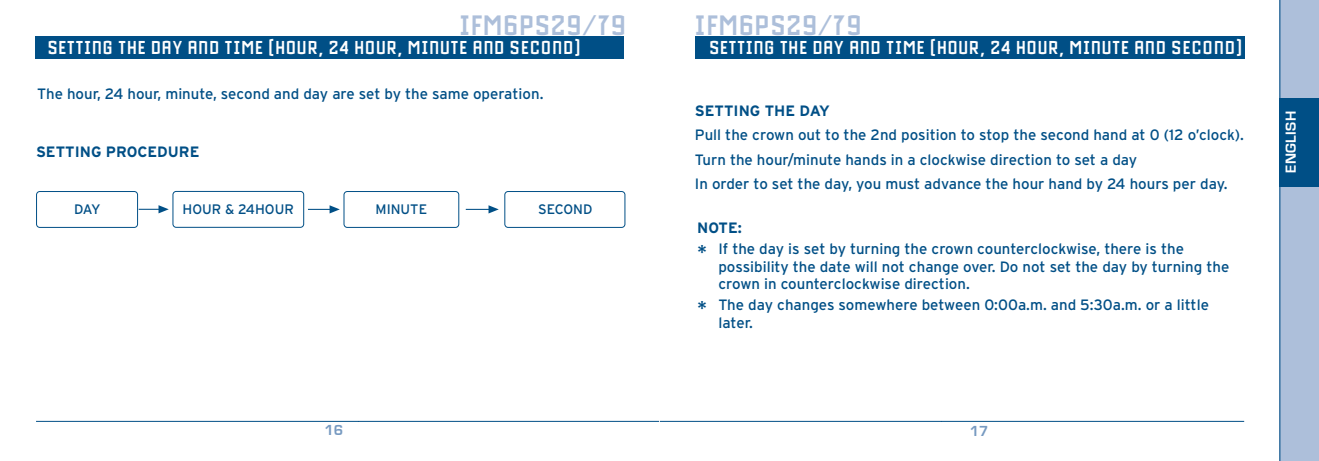
<style>
.page{position:relative;width:1319px;height:461px;background:#fff}
.page>*{position:absolute;margin:0;border:0;box-sizing:border-box;transform-origin:0 0}
.t1{font:700 30px "Drukpa";letter-spacing:.04em;color:#adbfda}
.t2{font:700 20px "Drukpa";letter-spacing:.05em;color:#fff}
.t3{font:15px/24.5px "Interstate";color:#004f86}
.t4{font:700 15px "Interstate";color:#004f86}
.t5{font:700 15px "Eurostile";letter-spacing:.025em;color:#fff}
.t6{font:700 15px "Eurostile";color:#779ac1}
.t7{font:13.75px "Interstate";color:#004f86}
.s1{font-weight:700}
.s2{font-size:20px}
</style>
<div class="page">
<svg style="left:36px;top:190px;width:590px;height:38px"></svg>
<hr style="left:358px;top:421px;width:301px;height:1px;background:#004f86">
<hr style="left:36px;top:421px;width:322px;height:1px;background:#004f86">
<div style="left:35px;top:36px;width:589px;height:22px;background:#004f86"></div>
<div style="left:694px;top:36px;width:550px;height:22px;background:#004f86"></div>
<hr style="left:659px;top:421px;width:282px;height:1px;background:#004f86">
<hr style="left:941px;top:421px;width:302px;height:1px;background:#004f86">
<div style="left:1278px;top:0;width:40px;height:461px;background:#adbfda"></div>
<div style="left:1278px;top:98px;width:40px;height:88px;background:#004f86"></div>
<hr style="left:1279px;top:0;width:1px;height:461px;background:#004f86">
<h1 class="t1" style="left:459px;top:9px;width:168px">IFM6PS29/79</h1>
<h1 class="t1" style="left:694px;top:9px;width:168px">IFM6PS29/79</h1>
<h2 class="t2" style="left:48px;top:37px;width:534px">SETTING THE DAY AND TIME (HOUR, 24 HOUR, MINUTE AND SECOND)</h2>
<h2 class="t2" style="left:709px;top:37px;width:534px">SETTING THE DAY AND TIME (HOUR, 24 HOUR, MINUTE AND SECOND)</h2>
<p class="t3" style="left:37px;top:81px;width:507px">The hour, 24 hour, minute, second and day are set by the same operation.</p>
<p class="t4" style="left:36px;top:143px;width:165px">SETTING PROCEDURE</p>
<p class="t7" style="left:74px;top:202px;width:28px">DAY</p>
<p class="t7" style="left:183px;top:202px;width:113px">HOUR &amp; 24HOUR</p>
<p class="t7" style="left:375px;top:202px;width:53px">MINUTE</p>
<p class="t7" style="left:538px;top:202px;width:56px">SECOND</p>
<p class="t4" style="left:694px;top:102px;width:136px">SETTING THE DAY</p>
<p class="t3" style="left:694px;top:123px;width:550px">Pull the crown out to the 2nd position to stop the second hand at 0 (12 o’clock).<br>Turn the hour/minute hands in a clockwise direction to set a day<br>In order to set the day, you must advance the hour hand by 24 hours per day.</p>
<p class="t3" style="left:697px;top:217px;width:488px;line-height:21px"><span class="s1">NOTE:<br></span><span class="s2">*</span> If the day is set by turning the crown counterclockwise, there is the</p>
<p class="t3" style="left:718px;top:257px;width:512px;line-height:17.5px">possibility the date will not change over. Do not set the day by turning the crown in counterclockwise direction.</p>
<p class="t3" style="left:718px;top:296px;width:492px;line-height:17.5px;text-indent:-21px"><span class="s2">*</span> The day changes somewhere between 0:00a.m. and 5:30a.m. or a little later.</p>
<p class="t6" style="left:324px;top:422px;width:20px">16</p>
<p class="t6" style="left:969px;top:422px;width:20px">17</p>
<p class="t5" style="left:1282px;top:173px;width:63px;rotate:-90deg">English</p>
</div>
